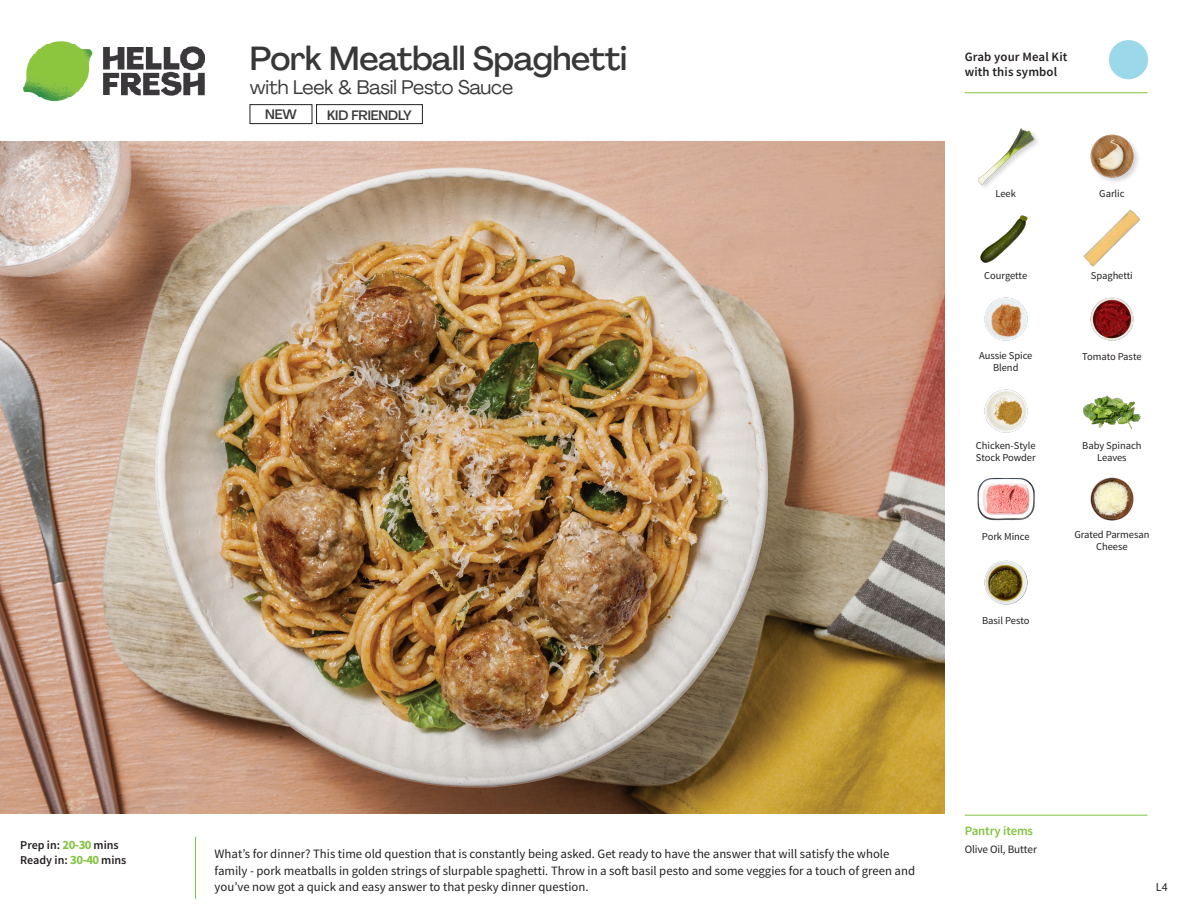
<style>
.page{position:relative;width:1188px;height:918px;background:#fff}
.page>*{position:absolute;margin:0;border:0;box-sizing:border-box;transform-origin:0 0}
._15_Titel_UK{font:500 33px "Agrandir";letter-spacing:-.01em;color:#383839}
._15_Titel_UK-2{font:19.5px "Agrandir";letter-spacing:-.01em;color:#383839}
.t1{font:500 13.5px "Agrandir";letter-spacing:-.01em;color:#383839}
.Step_6_Text_AU{font:12.75px/16.5px "Source Sans Pro";color:#231f20}
.t2{font:600 12.75px/15px "Source Sans Pro";letter-spacing:.01em;color:#231f20}
._04_Headers_Front{font:600 12.75px "Source Sans Pro";letter-spacing:-.01em;color:#81c340}
._04_Intro{font:600 12px "Source Sans Pro";color:#231f20}
.t3{font:12px "Source Sans Pro";color:#231f20}
._05_Pantry{font:11.25px "Source Sans Pro";letter-spacing:-.01em;color:#231f20}
._18_FRONT_ingredient{font:10.5px/12px "Source Sans Pro";letter-spacing:-.005em;color:#231f20;text-align:center}
.s1{font-weight:700;font-size:12.75px;color:#81c340}
</style>
<div class="page">
<img style="left:23px;top:41px;width:182px;height:61px">
<img style="left:0;top:142px;width:945px;height:672px">
<div style="left:316px;top:104px;width:107px;height:20px;border:1px solid #231f20"></div>
<div style="left:250px;top:104px;width:62px;height:20px;border:1px solid #231f20"></div>
<img style="left:1090px;top:297px;width:44px;height:44px">
<img style="left:1083px;top:395px;width:58px;height:35px">
<img style="left:984px;top:389px;width:44px;height:44px">
<img style="left:977px;top:477px;width:57px;height:44px">
<img style="left:984px;top:560px;width:44px;height:45px">
<img style="left:984px;top:297px;width:44px;height:44px">
<img style="left:980px;top:215px;width:48px;height:48px">
<img style="left:1083px;top:209px;width:57px;height:58px">
<img style="left:978px;top:128px;width:56px;height:57px">
<img style="left:1090px;top:134px;width:48px;height:48px">
<img style="left:1090px;top:477px;width:44px;height:44px">
<hr style="left:965px;top:815px;width:183px;height:1px;background:#81c340">
<svg style="left:1091px;top:40px;width:57px;height:54px"></svg>
<hr style="left:965px;top:92px;width:183px;height:1px;background:#81c340">
<p class="_04_Intro" style="left:20px;top:837px;width:100px">Prep in: <span class="s1">20-30</span> mins</p>
<p class="_04_Intro" style="left:20px;top:852px;width:108px">Ready in: <span class="s1">30-40</span> mins</p>
<p class="_15_Titel_UK" style="left:250px;top:38px;width:379px">Pork Meatball Spaghetti</p>
<p class="_15_Titel_UK-2" style="left:250px;top:75px;width:265px">with Leek &amp; Basil Pesto Sauce</p>
<p class="t1" style="left:265px;top:106px;width:33px">NEW</p>
<p class="t1" style="left:327px;top:107px;width:86px">KID FRIENDLY</p>
<p class="t2" style="left:965px;top:50px;width:104px">Grab your Meal Kit with this symbol</p>
<p class="_18_FRONT_ingredient" style="left:996px;top:188px;width:22px">Leek</p>
<p class="_18_FRONT_ingredient" style="left:1099px;top:188px;width:27px">Garlic</p>
<p class="_18_FRONT_ingredient" style="left:984px;top:270px;width:44px">Courgette</p>
<p class="_18_FRONT_ingredient" style="left:1091px;top:270px;width:43px">Spaghetti</p>
<p class="_18_FRONT_ingredient" style="left:979px;top:350px;width:55px">Aussie Spice</p>
<p class="_18_FRONT_ingredient" style="left:1082px;top:351px;width:61px">Tomato Paste</p>
<p class="_18_FRONT_ingredient" style="left:993px;top:362px;width:27px">Blend</p>
<p class="_18_FRONT_ingredient" style="left:976px;top:440px;width:61px;text-align:left">Chicken-Style<br>Stock Powder</p>
<p class="_18_FRONT_ingredient" style="left:982px;top:531px;width:49px">Pork Mince</p>
<p class="_18_FRONT_ingredient" style="left:982px;top:614px;width:49px">Basil Pesto</p>
<p class="_18_FRONT_ingredient" style="left:1082px;top:440px;width:61px">Baby Spinach<br>Leaves</p>
<p class="_18_FRONT_ingredient" style="left:1074px;top:528px;width:77px">Grated Parmesan<br>Cheese</p>
<p class="Step_6_Text_AU" style="left:215px;top:846px;width:702px">What’s for dinner? This time old question that is constantly being asked. Get ready to have the answer that will satisfy the whole family - pork meatballs in golden strings of slurpable spaghetti. Throw in a soft basil pesto and some veggies for a touch of green and you’ve now got a quick and easy answer to that pesky dinner question.</p>
<p class="_04_Headers_Front" style="left:965px;top:822px;width:70px">Pantry items</p>
<p class="_05_Pantry" style="left:965px;top:842px;width:74px">Olive Oil, Butter</p>
<p class="t3" style="left:1156px;top:879px;width:13px">L4</p>
</div>
